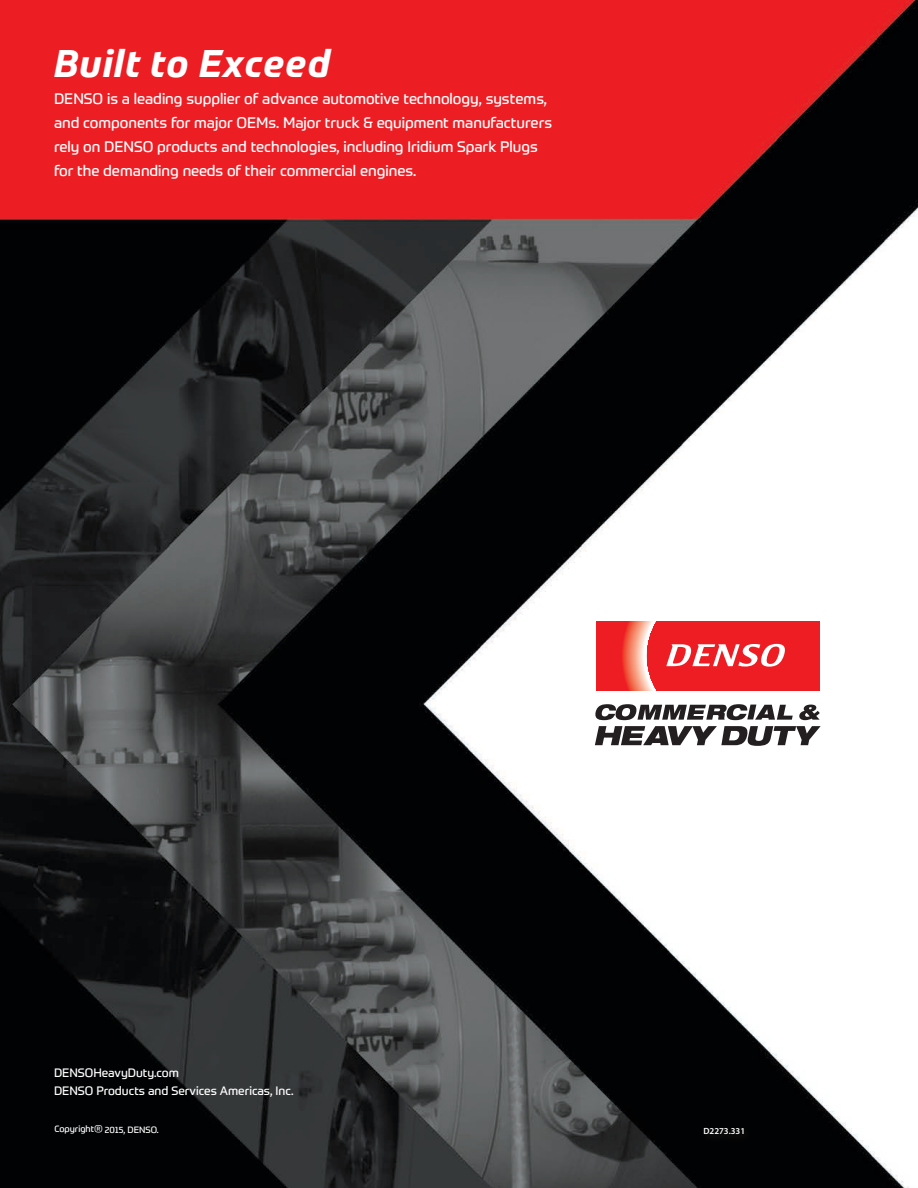
<style>
.page{position:relative;width:918px;height:1188px;background:#fff}
.page>*{position:absolute;margin:0;border:0;box-sizing:border-box;transform-origin:0 0}
.t1{font:italic 700 37.95px "Prometo";letter-spacing:.04em;color:#fff}
.t2{font:15px/24px "Prometo";color:#fff}
.t3{font:12px/18px "Prometo";color:#fff}
.t4{font:9px "Prometo";color:#fff}
.t5{font:600 9px "Myriad Pro";letter-spacing:-.005em;color:#fff}
.s1{font-weight:300;font-size:15px}
</style>
<div class="page">
<img style="left:0;top:0;width:918px;height:1188px">
<div style="left:597px;top:621px;width:223px;height:70px;background:#ee1d23"></div>
<svg style="left:622px;top:621px;width:34px;height:70px"></svg>
<svg style="left:666px;top:644px;width:119px;height:23px"></svg>
<svg style="left:595px;top:726px;width:226px;height:20px"></svg>
<svg style="left:594px;top:704px;width:199px;height:16px"></svg>
<svg style="left:799px;top:705px;width:21px;height:15px"></svg>
<div style="left:700px;top:1125px;width:52px;height:18px;background:#040506"></div>
<h1 class="t1" style="left:54px;top:40px;width:277px">Built to Exceed</h1>
<p class="t2" style="left:54px;top:87px;width:500px">DENSO is a leading supplier of advance automotive technology, systems, and components for major OEMs. Major truck &amp; equipment manufacturers rely on DENSO products and technologies, including Iridium Spark Plugs for the demanding needs of their commercial engines.</p>
<p class="t3" style="left:54px;top:1063px;width:241px">DENSOHeavyDuty.com<br>DENSO Products and Services Americas, Inc.</p>
<p class="t4" style="left:54px;top:1124px;width:106px">Copyright<span class="s1">®</span> 2015, DENSO.</p>
<p class="t5" style="left:703px;top:1125px;width:43px">D2273.331</p>
</div>
